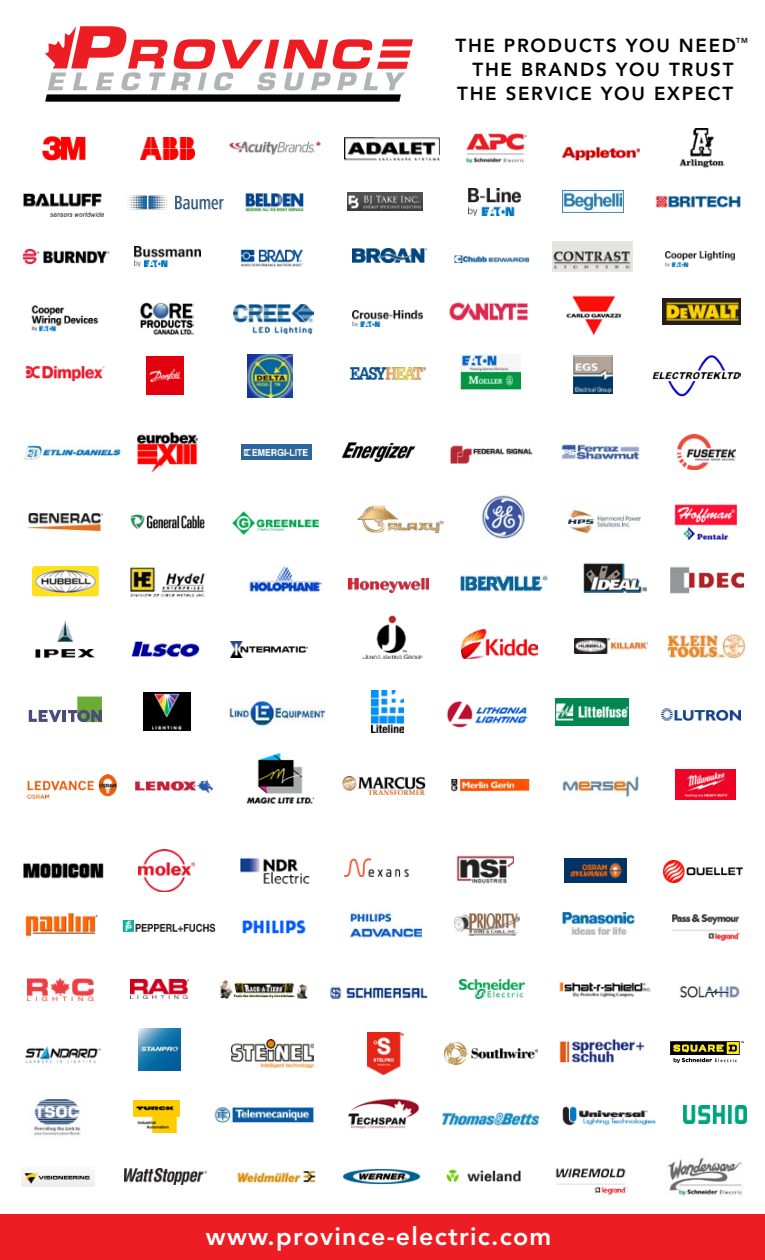
<style>
.page{position:relative;width:765px;height:1260px;background:#fff}
.page>*{position:absolute;margin:0;border:0;box-sizing:border-box;transform-origin:0 0}
.t1{font:800 25px "Avenir LT Std";letter-spacing:.05em;color:#fff}
.t2{font:800 18.75px/23.8px "Avenir LT Std";letter-spacing:.09em;color:#000;text-align:right}
.t3{font:800 7.25px "Avenir LT Std";color:#000}
</style>
<div class="page">
<div style="left:0;top:1215px;width:765px;height:45px;background:#ed1d24"></div>
<svg style="left:45px;top:26px;width:368px;height:76px"></svg>
<img style="left:344px;top:138px;width:96px;height:23px">
<img style="left:140px;top:138px;width:55px;height:21px">
<img style="left:465px;top:133px;width:62px;height:31px">
<img style="left:561px;top:147px;width:79px;height:13px">
<img style="left:468px;top:188px;width:52px;height:27px">
<img style="left:24px;top:194px;width:80px;height:22px">
<img style="left:349px;top:579px;width:80px;height:14px">
<img style="left:245px;top:193px;width:59px;height:19px">
<img style="left:348px;top:192px;width:75px;height:19px">
<img style="left:240px;top:250px;width:64px;height:17px">
<img style="left:655px;top:195px;width:86px;height:13px">
<img style="left:135px;top:247px;width:65px;height:19px">
<img style="left:344px;top:859px;width:65px;height:18px">
<img style="left:449px;top:302px;width:79px;height:19px">
<img style="left:455px;top:255px;width:75px;height:8px">
<img style="left:563px;top:191px;width:60px;height:21px">
<img style="left:566px;top:296px;width:56px;height:39px">
<img style="left:553px;top:241px;width:80px;height:30px">
<img style="left:140px;top:302px;width:54px;height:33px">
<img style="left:234px;top:304px;width:79px;height:29px">
<img style="left:24px;top:443px;width:97px;height:17px">
<img style="left:353px;top:310px;width:69px;height:16px">
<img style="left:146px;top:357px;width:38px;height:37px">
<img style="left:248px;top:354px;width:45px;height:43px">
<img style="left:662px;top:298px;width:79px;height:27px">
<img style="left:26px;top:366px;width:79px;height:15px">
<img style="left:351px;top:368px;width:74px;height:11px">
<img style="left:229px;top:142px;width:92px;height:13px">
<img style="left:665px;top:251px;width:69px;height:15px">
<img style="left:32px;top:305px;width:67px;height:27px">
<img style="left:460px;top:354px;width:61px;height:36px">
<img style="left:574px;top:356px;width:39px;height:37px">
<img style="left:652px;top:355px;width:89px;height:42px">
<img style="left:242px;top:445px;width:69px;height:14px">
<img style="left:679px;top:128px;width:46px;height:40px">
<img style="left:137px;top:432px;width:61px;height:40px">
<img style="left:450px;top:445px;width:83px;height:19px">
<img style="left:562px;top:445px;width:77px;height:14px">
<img style="left:677px;top:435px;width:59px;height:34px">
<img style="left:481px;top:495px;width:44px;height:44px">
<img style="left:28px;top:513px;width:75px;height:17px">
<img style="left:352px;top:248px;width:75px;height:14px">
<img style="left:233px;top:511px;width:85px;height:24px">
<img style="left:569px;top:510px;width:72px;height:23px">
<img style="left:249px;top:566px;width:74px;height:27px">
<img style="left:32px;top:566px;width:67px;height:31px">
<img style="left:460px;top:576px;width:88px;height:15px">
<img style="left:23px;top:249px;width:87px;height:15px">
<img style="left:583px;top:563px;width:64px;height:30px">
<img style="left:670px;top:566px;width:74px;height:28px">
<img style="left:132px;top:642px;width:67px;height:15px">
<img style="left:231px;top:641px;width:77px;height:17px">
<img style="left:35px;top:620px;width:60px;height:38px">
<img style="left:462px;top:630px;width:76px;height:28px">
<img style="left:574px;top:639px;width:74px;height:14px">
<img style="left:666px;top:634px;width:80px;height:24px">
<img style="left:135px;top:780px;width:79px;height:13px">
<img style="left:362px;top:616px;width:60px;height:43px">
<img style="left:342px;top:442px;width:74px;height:20px">
<img style="left:228px;top:700px;width:96px;height:26px">
<img style="left:357px;top:505px;width:87px;height:27px">
<img style="left:371px;top:691px;width:32px;height:42px">
<img style="left:447px;top:701px;width:81px;height:26px">
<img style="left:555px;top:698px;width:74px;height:28px">
<img style="left:662px;top:709px;width:78px;height:11px">
<img style="left:342px;top:776px;width:84px;height:18px">
<img style="left:451px;top:779px;width:79px;height:13px">
<img style="left:131px;top:514px;width:74px;height:15px">
<img style="left:563px;top:775px;width:75px;height:22px">
<img style="left:676px;top:770px;width:60px;height:29px">
<img style="left:23px;top:863px;width:80px;height:16px">
<img style="left:139px;top:850px;width:55px;height:41px">
<img style="left:240px;top:858px;width:70px;height:26px">
<img style="left:565px;top:859px;width:62px;height:24px">
<img style="left:130px;top:567px;width:75px;height:31px">
<img style="left:563px;top:912px;width:72px;height:23px">
<img style="left:673px;top:914px;width:67px;height:26px">
<img style="left:242px;top:920px;width:64px;height:14px">
<img style="left:351px;top:912px;width:71px;height:25px">
<img style="left:219px;top:980px;width:88px;height:18px">
<img style="left:27px;top:774px;width:90px;height:25px">
<img style="left:131px;top:979px;width:57px;height:19px">
<img style="left:330px;top:986px;width:98px;height:14px">
<img style="left:460px;top:980px;width:64px;height:19px">
<img style="left:679px;top:986px;width:61px;height:12px">
<svg style="left:670px;top:1041px;width:74px;height:22px"></svg>
<img style="left:231px;top:1040px;width:83px;height:28px">
<img style="left:25px;top:1046px;width:76px;height:18px">
<img style="left:125px;top:1169px;width:81px;height:16px">
<img style="left:138px;top:1028px;width:43px;height:42px">
<img style="left:683px;top:1106px;width:63px;height:18px">
<img style="left:368px;top:1033px;width:36px;height:41px">
<img style="left:348px;top:1098px;width:71px;height:30px">
<img style="left:214px;top:1107px;width:101px;height:16px">
<img style="left:445px;top:1042px;width:93px;height:23px">
<img style="left:442px;top:1113px;width:97px;height:12px">
<img style="left:559px;top:982px;width:92px;height:16px">
<img style="left:34px;top:1099px;width:47px;height:37px">
<img style="left:26px;top:913px;width:71px;height:22px">
<img style="left:454px;top:913px;width:66px;height:23px">
<img style="left:247px;top:752px;width:67px;height:51px">
<img style="left:134px;top:1100px;width:46px;height:33px">
<img style="left:555px;top:1168px;width:72px;height:28px">
<img style="left:562px;top:1107px;width:94px;height:18px">
<img style="left:22px;top:1173px;width:73px;height:14px">
<img style="left:238px;top:1171px;width:77px;height:11px">
<img style="left:342px;top:1168px;width:78px;height:16px">
<img style="left:446px;top:1170px;width:75px;height:13px">
<img style="left:144px;top:693px;width:47px;height:38px">
<img style="left:123px;top:920px;width:92px;height:12px">
<img style="left:456px;top:855px;width:58px;height:29px">
<svg style="left:29px;top:697px;width:73px;height:25px"></svg>
<img style="left:664px;top:860px;width:78px;height:23px">
<img style="left:27px;top:978px;width:66px;height:23px">
<img style="left:42px;top:137px;width:44px;height:23px">
<img style="left:674px;top:504px;width:63px;height:36px">
<img style="left:129px;top:196px;width:95px;height:13px">
<img style="left:559px;top:1038px;width:86px;height:25px">
<img style="left:667px;top:1157px;width:75px;height:39px">
<p class="t2" style="left:456px;top:34px;width:282px">THE PRODUCTS YOU NEED</p>
<p class="t3" style="left:736px;top:37px;width:13px">TM</p>
<p class="t2" style="left:457px;top:58px;width:278px">THE BRANDS YOU TRUST<br>THE SERVICE YOU EXPECT</p>
<h1 class="t1" style="left:206px;top:1221px;width:347px">www.province-electric.com</h1>
</div>
